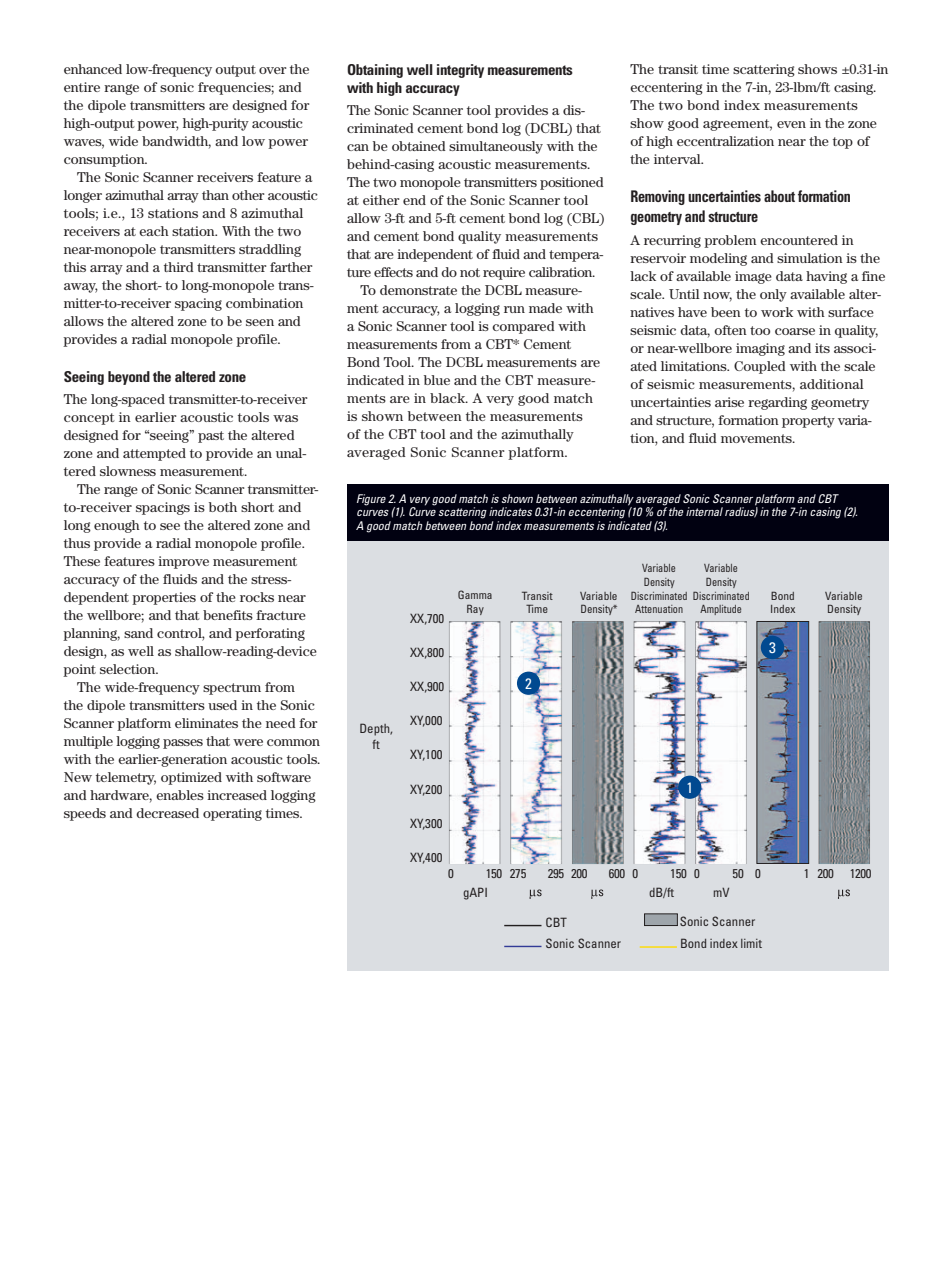
<style>
.page{position:relative;width:952px;height:1269px;background:#fff}
.page>*{position:absolute;margin:0;border:0;box-sizing:border-box;transform-origin:0 0}
.t1{font:700 condensed 16.05px/20.2px "Univers";letter-spacing:-.02em;color:#231f20;scale:.89 1}
.t2{font:condensed 15.3px "Univers";color:#fff}
.t3{font:700 condensed 15px/18px "Univers";letter-spacing:-.02em;color:#231f20}
.t4{font:condensed 15px "Univers";color:#fff}
.t5{font:14.25px/18px "Century";letter-spacing:-.005em;color:#231f20}
.t6{font:14.25px "Century";letter-spacing:-.025em;color:#231f20}
.t7{font:14.25px "Century";letter-spacing:.025em;color:#231f20}
.t8{font:condensed 12.9px/15.5px "Univers";color:#231f20}
.t9{font:italic condensed 12px/13.5px "Univers";color:#fff}
.t10{font:condensed 11.4px/13.6px "Univers";color:#231f20;scale:.9 1}
.t11{font:condensed 11.4px/13.6px "Univers";color:#231f20}
</style>
<div class="page">
<div style="left:347px;top:539px;width:541px;height:431px;background:#dbdee2"></div>
<img style="left:449px;top:621px;width:421px;height:243px">
<div style="left:756px;top:621px;width:53px;height:243px;border:1px solid #231f20"></div>
<svg style="left:529px;top:890px;width:12px;height:9px"></svg>
<svg style="left:591px;top:890px;width:12px;height:9px"></svg>
<svg style="left:838px;top:890px;width:12px;height:9px"></svg>
<div style="left:644px;top:914px;width:33px;height:12px;background:#9ea5ab"></div>
<div style="left:644px;top:913px;width:34px;height:13px;border:1px solid #231f20"></div>
<hr style="left:639px;top:946px;width:38px;height:2px;background:#ffdc01">
<hr style="left:504px;top:925px;width:37px;height:1px;background:#231f20">
<hr style="left:504px;top:946px;width:37px;height:1px;background:#333b97">
<div style="left:347px;top:485px;width:541px;height:56px;background:#010111"></div>
<div style="left:678px;top:776px;width:23px;height:23px;background:#014990;border-radius:50%"></div>
<div style="left:517px;top:672px;width:23px;height:23px;background:#014990;border-radius:50%"></div>
<div style="left:761px;top:636px;width:23px;height:23px;background:#014990;border-radius:50%"></div>
<p class="t5" style="left:64px;top:61px;width:247px">enhanced low-frequency output over the entire range of sonic frequencies; and the dipole transmitters are designed for high-output power, high-purity acoustic waves, wide bandwidth, and low power consumption.</p>
<p class="t5" style="left:64px;top:169px;width:256px;text-indent:13px">The Sonic Scanner receivers feature a longer azimuthal array than other acoustic tools; i.e., 13 stations and 8 azimuthal receivers at each station. With the two near-monopole transmitters straddling this array and a third transmitter farther away, the short- to long-monopole trans&shy;mitter-to-receiver spacing combination allows the altered zone to be seen and provides a radial monopole profile.</p>
<p class="t3" style="left:64px;top:367px;width:184px">Seeing beyond the altered zone</p>
<p class="t5" style="left:64px;top:392px;width:245px">The long-spaced transmitter-to-receiver concept in earlier acoustic tools was designed for “seeing” past the altered zone and attempted to provide an unal&shy;tered slowness measurement.</p>
<p class="t5" style="left:77px;top:482px;width:243px">The range of Sonic Scanner transmitter-</p>
<p class="t5" style="left:64px;top:500px;width:239px">to-receiver spacings is both short and</p>
<p class="t5" style="left:64px;top:518px;width:248px">long enough to see the altered zone and</p>
<p class="t5" style="left:64px;top:536px;width:243px">thus provide a radial monopole profile.</p>
<p class="t5" style="left:64px;top:554px;width:235px">These features improve measurement</p>
<p class="t5" style="left:64px;top:572px;width:229px">accuracy of the fluids and the stress-</p>
<p class="t5" style="left:64px;top:590px;width:243px">dependent properties of the rocks near</p>
<p class="t5" style="left:64px;top:608px;width:244px">the wellbore; and that benefits fracture</p>
<p class="t5" style="left:64px;top:626px;width:243px">planning, sand control, and perforating</p>
<p class="t5" style="left:64px;top:644px;width:255px">design, as well as shallow-reading-device</p>
<p class="t5" style="left:64px;top:662px;width:97px">point selection.</p>
<p class="t5" style="left:77px;top:680px;width:219px">The wide-frequency spectrum from</p>
<p class="t5" style="left:64px;top:698px;width:253px">the dipole transmitters used in the Sonic</p>
<p class="t5" style="left:64px;top:716px;width:255px">Scanner platform eliminates the need for</p>
<p class="t5" style="left:64px;top:734px;width:258px">multiple logging passes that were common</p>
<p class="t5" style="left:64px;top:752px;width:258px">with the earlier-generation acoustic tools.</p>
<p class="t5" style="left:64px;top:770px;width:249px">New telemetry, optimized with software</p>
<p class="t5" style="left:64px;top:788px;width:253px">and hardware, enables increased logging</p>
<p class="t5" style="left:64px;top:806px;width:241px">speeds and decreased operating times.</p>
<p class="t3" style="left:347px;top:60px;width:227px">Obtaining well integrity measurements with high accuracy</p>
<p class="t5" style="left:347px;top:103px;width:239px">The Sonic Scanner tool provides a dis-</p>
<p class="t5" style="left:347px;top:120px;width:255px">criminated cement bond log (DCBL) that</p>
<p class="t5" style="left:347px;top:138px;width:252px">can be obtained simultaneously with the</p>
<p class="t5" style="left:347px;top:156px;width:245px">behind-casing acoustic measurements.</p>
<p class="t5" style="left:347px;top:174px;width:258px">The two monopole transmitters positioned</p>
<p class="t5" style="left:347px;top:192px;width:243px">at either end of the Sonic Scanner tool</p>
<p class="t5" style="left:347px;top:210px;width:259px">allow 3-ft and 5-ft cement bond log (CBL)</p>
<p class="t5" style="left:347px;top:228px;width:252px">and cement bond quality measurements</p>
<p class="t5" style="left:347px;top:246px;width:258px">that are independent of fluid and tempera-</p>
<p class="t6" style="left:347px;top:267px;width:250px">ture effects and do not require calibration.</p>
<p class="t5" style="left:361px;top:282px;width:223px">To demonstrate the DCBL measure-</p>
<p class="t5" style="left:347px;top:300px;width:248px">ment accuracy, a logging run made with</p>
<p class="t5" style="left:347px;top:318px;width:240px">a Sonic Scanner tool is compared with</p>
<p class="t5" style="left:347px;top:336px;width:226px">measurements from a CBT* Cement</p>
<p class="t5" style="left:347px;top:354px;width:255px">Bond Tool. The DCBL measurements are</p>
<p class="t5" style="left:347px;top:372px;width:250px">indicated in blue and the CBT measure-</p>
<p class="t5" style="left:347px;top:390px;width:247px">ments are in black. A very good match</p>
<p class="t5" style="left:347px;top:408px;width:237px">is shown between the measurements</p>
<p class="t5" style="left:347px;top:426px;width:228px">of the CBT tool and the azimuthally</p>
<p class="t7" style="left:347px;top:447px;width:222px">averaged Sonic Scanner platform.</p>
<p class="t5" style="left:630px;top:61px;width:259px">The transit time scattering shows ±0.31-in eccentering in the 7-in, 23-lbm/ft casing.<br>The two bond index measurements show good agreement, even in the zone of high eccentralization near the top of the interval.</p>
<p class="t1" style="left:630px;top:186px;width:249px">Removing uncertainties about formation geometry and structure</p>
<p class="t5" style="left:630px;top:232px;width:256px">A recurring problem encountered in reservoir modeling and simulation is the lack of available image data having a fine scale. Until now, the only available alter&shy;natives have been to work with surface seismic data, often too coarse in quality, or near-wellbore imaging and its associ&shy;ated limitations. Coupled with the scale of seismic measurements, additional uncertainties arise regarding geometry and structure, formation property varia&shy;tion, and fluid movements.</p>
<p class="t9" style="left:356px;top:491px;width:506px">Figure2.A verygoodmatchisshownbetweenazimuthallyaveragedSonicScannerplatform andCBT curves(1).Curvescatteringindicates0.31-ineccentering(10% oftheinternalradius)inthe7-incasing(2).<br>A goodmatchbetweenbondindexmeasurementsisindicated(3).</p>
<p class="t8" style="left:359px;top:721px;width:35px;text-align:center">Depth, ft</p>
<p class="t8" style="left:410px;top:610px;width:36px">XX,700</p>
<p class="t8" style="left:410px;top:644px;width:36px">XX,800</p>
<p class="t8" style="left:410px;top:679px;width:36px">XX,900</p>
<p class="t8" style="left:410px;top:713px;width:34px">XY,000</p>
<p class="t8" style="left:410px;top:747px;width:34px">XY,100</p>
<p class="t8" style="left:410px;top:781px;width:34px">XY,200</p>
<p class="t8" style="left:410px;top:815px;width:34px">XY,300</p>
<p class="t8" style="left:410px;top:850px;width:34px">XY,400</p>
<p class="t11" style="left:458px;top:588px;width:36px;text-align:center">Gamma<br>Ray</p>
<p class="t11" style="left:522px;top:589px;width:32px;text-align:center">Transit<br>Time</p>
<p class="t4" style="left:525px;top:674px;width:8px">2</p>
<p class="t10" style="left:642px;top:561px;width:39px">Variable</p>
<p class="t10" style="left:644px;top:575px;width:36px">Density</p>
<p class="t10" style="left:631px;top:589px;width:134px">Discriminated Discriminated</p>
<p class="t10" style="left:635px;top:602px;width:55px">Attenuation</p>
<p class="t10" style="left:704px;top:561px;width:39px">Variable<br>Density</p>
<p class="t10" style="left:700px;top:602px;width:48px">Amplitude</p>
<p class="t11" style="left:580px;top:589px;width:39px">Variable<br>Density*</p>
<p class="t11" style="left:770px;top:589px;width:27px">Bond<br>Index</p>
<p class="t2" style="left:769px;top:638px;width:8px">3</p>
<p class="t11" style="left:825px;top:589px;width:39px">Variable<br>Density</p>
<p class="t4" style="left:686px;top:778px;width:8px">1</p>
<p class="t8" style="left:448px;top:866px;width:7px">0</p>
<p class="t8" style="left:486px;top:866px;width:42px">150 275</p>
<p class="t8" style="left:548px;top:866px;width:41px">295 200</p>
<p class="t8" style="left:609px;top:866px;width:31px">600 0</p>
<p class="t8" style="left:670px;top:866px;width:31px">150 0</p>
<p class="t8" style="left:732px;top:866px;width:30px">50 0</p>
<p class="t8" style="left:804px;top:866px;width:69px">1 200 1200</p>
<p class="t8" style="left:649px;top:884px;width:26px">dB/ft</p>
<p class="t8" style="left:713px;top:884px;width:18px">mV</p>
<p class="t8" style="left:463px;top:884px;width:26px">gAPI</p>
<p class="t8" style="left:545px;top:911px;width:77px;line-height:21.3px">CBT<br>Sonic Scanner</p>
<p class="t8" style="left:680px;top:910px;width:84px;line-height:21.9px">Sonic Scanner<br>Bond index limit</p>
</div>
